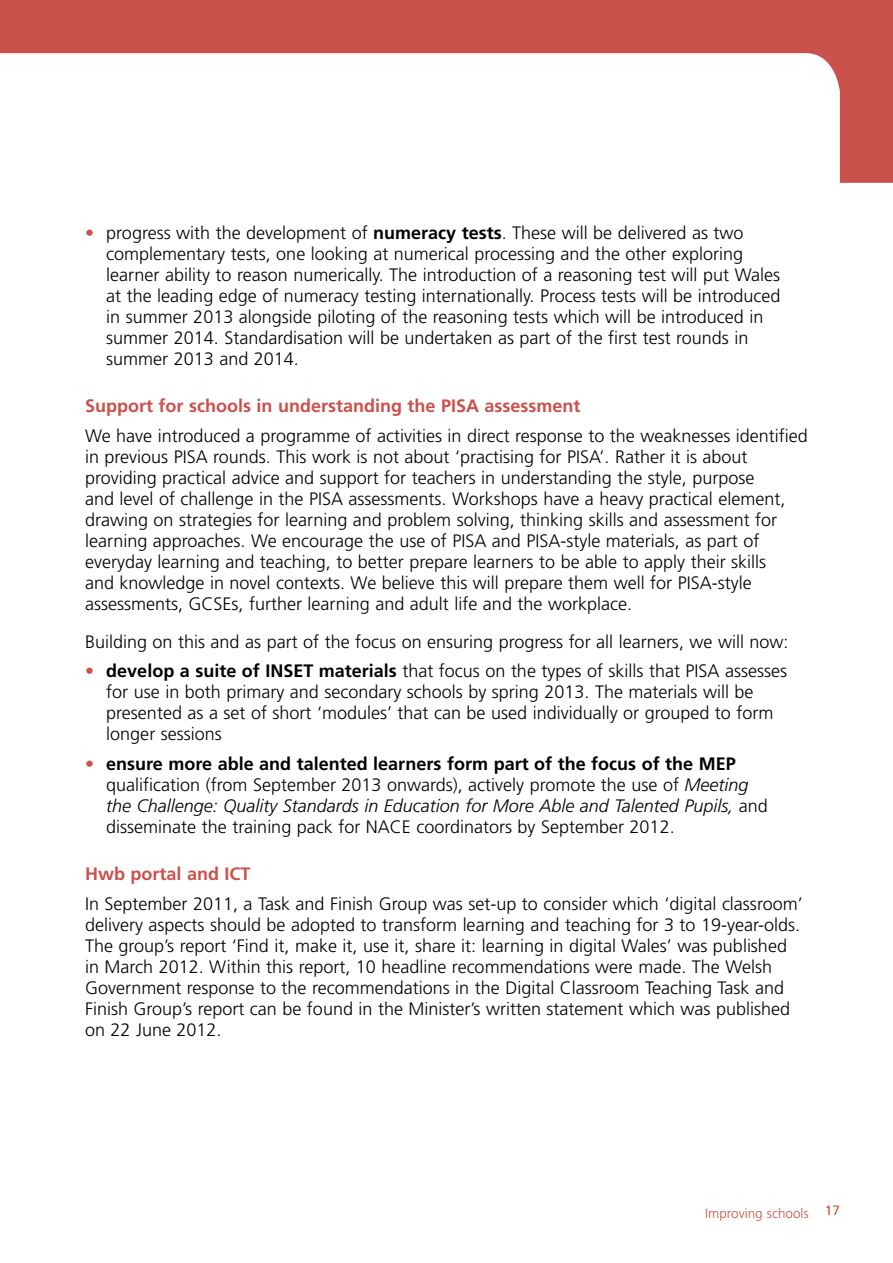
<style>
.page{position:relative;width:893px;height:1263px;background:#fff}
.page>*{position:absolute;margin:0;border:0;box-sizing:border-box;transform-origin:0 0}
._09__Body_text_12pt{font:300 18px/21px "Frutiger";color:#000}
._19__Bullets_5mm_ind{font:300 18px/21px "Frutiger";color:#000}
._5__sub_head_bold_12{font:700 18px "Frutiger LT Std";color:#ca514c}
.t1{font:300 13.5px "Frutiger LT Std";color:#ca514c}
.s1{color:#ca514c}
.s2{font-weight:700}
.s3{font-style:italic}
</style>
<div class="page">
<svg style="left:0;top:0;width:893px;height:183px"></svg>
<p class="_19__Bullets_5mm_ind" style="left:106px;top:222px;width:676px;text-indent:-21px"><span class="s1">•</span> progress with the development of <span class="s2">numeracy tests</span>. These will be delivered as two complementary tests, one looking at numerical processing and the other exploring learner ability to reason numerically. The introduction of a reasoning test will put Wales at the leading edge of numeracy testing internationally. Process tests will be introduced in summer 2013 alongside piloting of the reasoning tests which will be introduced in summer 2014. Standardisation will be undertaken as part of the first test rounds in summer 2013 and 2014.</p>
<p class="_5__sub_head_bold_12" style="left:85px;top:395px;width:497px">Support for schools in understanding the PISA assessment</p>
<p class="_09__Body_text_12pt" style="left:85px;top:425px;width:724px">We have introduced a programme of activities in direct response to the weaknesses identified in previous PISA rounds. This work is not about ‘practising for PISA’. Rather it is about providing practical advice and support for teachers in understanding the style, purpose<br>and level of challenge in the PISA assessments. Workshops have a heavy practical element, drawing on strategies for learning and problem solving, thinking skills and assessment for learning approaches. We encourage the use of PISA and PISA-style materials, as part of everyday learning and teaching, to better prepare learners to be able to apply their skills<br>and knowledge in novel contexts. We believe this will prepare them well for PISA-style assessments, GCSEs, further learning and adult life and the workplace.</p>
<p class="_09__Body_text_12pt" style="left:85px;top:631px;width:705px">Building on this and as part of the focus on ensuring progress for all learners, we will now:</p>
<p class="_19__Bullets_5mm_ind" style="left:106px;top:661px;width:682px;text-indent:-21px"><span class="s1">•</span> <span class="s2">develop a suite of INSET materials</span> that focus on the types of skills that PISA assesses for use in both primary and secondary schools by spring 2013. The materials will be presented as a set of short ‘modules’ that can be used individually or grouped to form longer sessions</p>
<p class="_19__Bullets_5mm_ind" style="left:106px;top:753px;width:663px;text-indent:-21px"><span class="s1">•</span> <span class="s2">ensure more able and talented learners form part of the focus of the MEP </span>qualification (from September 2013 onwards), actively promote the use of <span class="s3">Meeting the Challenge: Quality Standards in Education for More Able and Talented Pupils,</span> and disseminate the training pack for NACE coordinators by September 2012.</p>
<p class="_5__sub_head_bold_12" style="left:85px;top:863px;width:167px">Hwb portal and ICT</p>
<p class="_09__Body_text_12pt" style="left:85px;top:893px;width:719px">In September 2011, a Task and Finish Group was set-up to consider which ‘digital classroom’ delivery aspects should be adopted to transform learning and teaching for 3 to 19-year-olds.<br>The group’s report ‘Find it, make it, use it, share it: learning in digital Wales’ was published in March 2012. Within this report, 10 headline recommendations were made. The Welsh Government response to the recommendations in the Digital Classroom Teaching Task and Finish Group’s report can be found in the Minister’s written statement which was published on 22 June 2012.</p>
<p class="t1" style="left:705px;top:1205px;width:136px">Improving schools <sup>17</sup></p>
</div>
